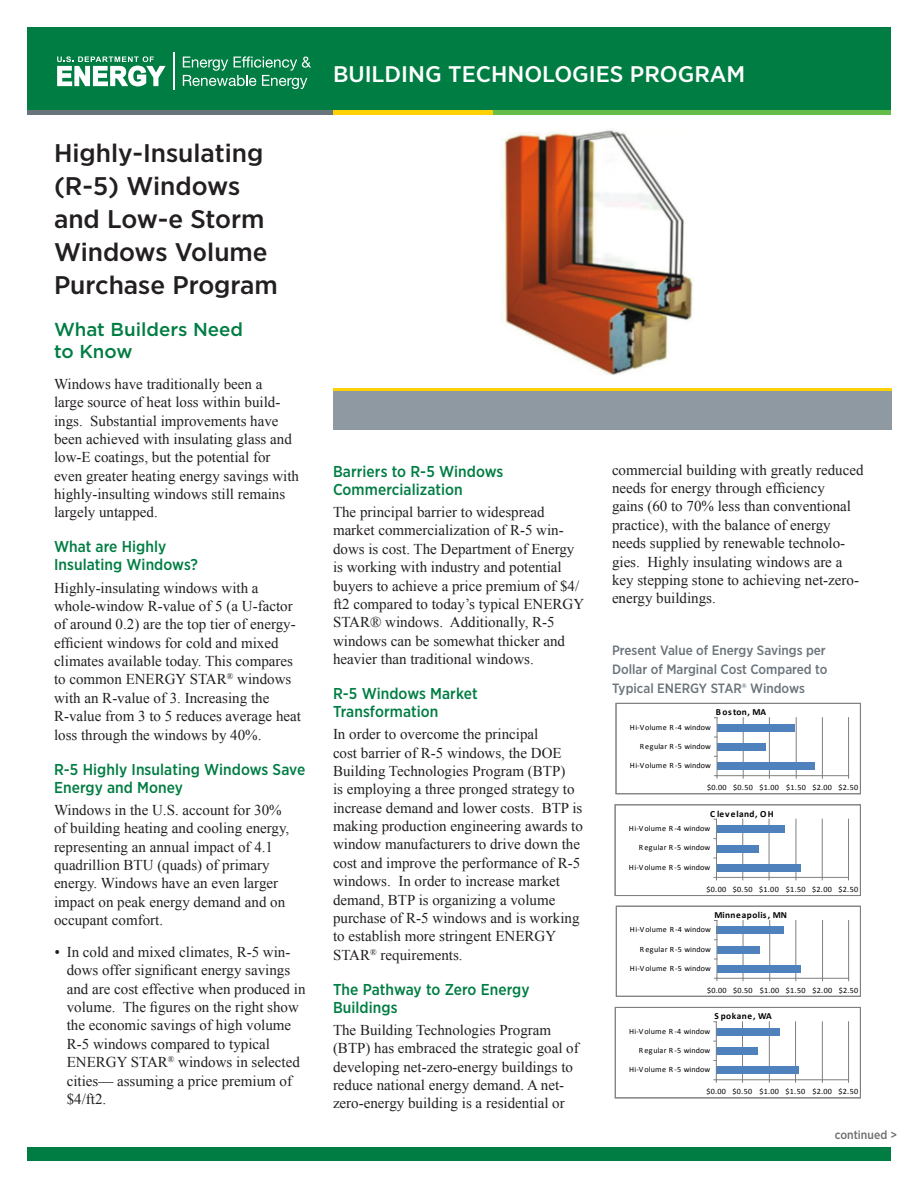
<style>
.page{position:relative;width:918px;height:1188px;background:#fff}
.page>*{position:absolute;margin:0;border:0;box-sizing:border-box;transform-origin:0 0}
.fact_sheet_title{font:500 25.5px/33px "Gotham Narrow";color:#231f20;scale:1.1 1}
.program_name{font:500 22.65px "Gotham Narrow";color:#fff;scale:1.1 1}
.subhead_1{font:500 18.75px/22.5px "Gotham";color:#007d43}
.subhead_2{font:500 15.75px/18px "Gotham Narrow";letter-spacing:.005em;color:#007d43}
.body_text{font:15px/18.3px "Times New Roman";color:#231f20}
.body_text_bullets{font:15px/18.3px "Times New Roman";color:#231f20}
.t1{font:500 13.5px/19.2px "Gotham Narrow";color:#6a747b}
.continued{font:500 12px "Gotham Narrow";color:#6c6d70}
.t2{font:700 9.45px "Calibri";letter-spacing:.08em;color:#000}
.t3{font:700 9.3px "Calibri";letter-spacing:.06em;color:#000}
.t4{font:700 9.3px "Calibri";letter-spacing:.04em;color:#000}
.t5{font:8.1px "Calibri";letter-spacing:.015em;color:#000}
.s1{font-family:"Gotham Narrow";font-weight:500;font-size:14.25px}
</style>
<div class="page">
<div style="left:333px;top:391px;width:558px;height:39px;background:#8f99a1"></div>
<hr style="left:333px;top:389px;width:558px;height:2px;background:#fed105">
<div style="left:27px;top:27px;width:864px;height:84px;background:#007d43"></div>
<div style="left:27px;top:110px;width:311px;height:5px;background:#6a747b"></div>
<div style="left:333px;top:110px;width:161px;height:5px;background:#fed105"></div>
<div style="left:494px;top:110px;width:397px;height:5px;background:#67bd4a"></div>
<svg style="left:57px;top:56px;width:109px;height:30px"></svg>
<hr style="left:174px;top:53px;width:1px;height:37px;background:#fff">
<svg style="left:183px;top:56px;width:128px;height:33px"></svg>
<img style="left:501px;top:130px;width:192px;height:245px">
<hr style="left:743px;top:819px;width:1px;height:58px;background:#808080">
<hr style="left:769px;top:819px;width:1px;height:58px;background:#808080">
<hr style="left:796px;top:819px;width:1px;height:58px;background:#808080">
<hr style="left:822px;top:819px;width:1px;height:58px;background:#808080">
<hr style="left:848px;top:819px;width:1px;height:58px;background:#808080">
<div style="left:716px;top:864px;width:85px;height:8px;background:#4f81bd"></div>
<div style="left:716px;top:845px;width:43px;height:7px;background:#4f81bd"></div>
<div style="left:716px;top:825px;width:69px;height:8px;background:#4f81bd"></div>
<hr style="left:716px;top:877px;width:133px;height:1px;background:#808080">
<hr style="left:716px;top:819px;width:1px;height:58px;background:#808080">
<div style="left:615px;top:805px;width:245px;height:91px;border:1px solid #808080"></div>
<hr style="left:743px;top:718px;width:1px;height:58px;background:#808080">
<hr style="left:769px;top:718px;width:1px;height:58px;background:#808080">
<hr style="left:796px;top:718px;width:1px;height:58px;background:#808080">
<hr style="left:822px;top:718px;width:1px;height:58px;background:#808080">
<hr style="left:848px;top:718px;width:1px;height:58px;background:#808080">
<div style="left:717px;top:763px;width:97px;height:7px;background:#4f81bd"></div>
<div style="left:717px;top:743px;width:49px;height:8px;background:#4f81bd"></div>
<div style="left:717px;top:724px;width:77px;height:7px;background:#4f81bd"></div>
<hr style="left:717px;top:775px;width:132px;height:1px;background:#808080">
<hr style="left:717px;top:718px;width:1px;height:58px;background:#808080">
<div style="left:616px;top:703px;width:244px;height:91px;border:1px solid #808080"></div>
<hr style="left:743px;top:921px;width:1px;height:57px;background:#808080">
<hr style="left:769px;top:921px;width:1px;height:57px;background:#808080">
<hr style="left:796px;top:921px;width:1px;height:57px;background:#808080">
<hr style="left:822px;top:921px;width:1px;height:57px;background:#808080">
<hr style="left:848px;top:921px;width:1px;height:57px;background:#808080">
<div style="left:717px;top:965px;width:84px;height:8px;background:#4f81bd"></div>
<div style="left:717px;top:946px;width:42px;height:7px;background:#4f81bd"></div>
<div style="left:717px;top:927px;width:67px;height:7px;background:#4f81bd"></div>
<hr style="left:717px;top:978px;width:132px;height:1px;background:#808080">
<hr style="left:717px;top:921px;width:1px;height:57px;background:#808080">
<div style="left:616px;top:906px;width:244px;height:90px;border:1px solid #808080"></div>
<hr style="left:742px;top:1022px;width:1px;height:58px;background:#808080">
<hr style="left:769px;top:1022px;width:1px;height:58px;background:#808080">
<hr style="left:795px;top:1022px;width:1px;height:58px;background:#808080">
<hr style="left:822px;top:1022px;width:1px;height:58px;background:#808080">
<hr style="left:848px;top:1022px;width:1px;height:58px;background:#808080">
<div style="left:716px;top:1067px;width:83px;height:7px;background:#4f81bd"></div>
<div style="left:716px;top:1047px;width:41px;height:8px;background:#4f81bd"></div>
<div style="left:716px;top:1028px;width:64px;height:8px;background:#4f81bd"></div>
<hr style="left:716px;top:1080px;width:133px;height:1px;background:#808080">
<hr style="left:716px;top:1022px;width:1px;height:58px;background:#808080">
<div style="left:615px;top:1007px;width:245px;height:91px;border:1px solid #808080"></div>
<div style="left:27px;top:1148px;width:864px;height:13px;background:#007d43"></div>
<p class="fact_sheet_title" style="left:54px;top:136px;width:205px">Highly-Insulating (R-5) Windows and Low-e Storm<br>Windows Volume<br>Purchase Program</p>
<p class="subhead_1" style="left:54px;top:318px;width:191px">What Builders Need to Know</p>
<p class="body_text" style="left:54px;top:374px;width:247px">Windows have traditionally been a<br>large source of heat loss within build&shy;ings. Substantial improvements have been achieved with insulating glass and low-E coatings, but the potential for even greater heating energy savings with highly-insulting windows still remains largely untapped.</p>
<p class="subhead_2" style="left:54px;top:538px;width:145px">What are Highly<br>Insulating Windows?</p>
<p class="body_text" style="left:54px;top:578px;width:249px">Highly-insulating windows with a whole-window R-value of 5 (a U-factor of around 0.2) are the top tier of energy&shy;efficient windows for cold and mixed climates available today. This compares to common ENERGY STAR<sup>®</sup> windows with an R-value of 3. Increasing the R-value from 3 to 5 reduces average heat loss through the windows by 40%.</p>
<p class="subhead_2" style="left:54px;top:760px;width:253px">R-5 Highly Insulating Windows Save<br>Energy and Money</p>
<p class="body_text" style="left:54px;top:800px;width:237px">Windows in the U.S. account for 30% of building heating and cooling energy, representing an annual impact of 4.1 quadrillion BTU (quads) of primary energy. Windows have an even larger impact on peak energy demand and on occupant comfort.</p>
<p class="body_text_bullets" style="left:67px;top:943px;width:240px;text-indent:-13px"><span class="s1">•</span> In cold and mixed climates, R-5 win&shy;dows offer significant energy savings and are cost effective when produced in volume. The figures on the right show the economic savings of high volume<br>R-5 windows compared to typical<br>ENERGY STAR<sup>®</sup> windows in selected cities— assuming a price premium of $4/ft2.</p>
<p class="program_name" style="left:333px;top:60px;width:376px">BUILDING TECHNOLOGIES PROGRAM</p>
<p class="subhead_2" style="left:333px;top:462px;width:172px">Barriers to R-5 Windows<br>Commercialization</p>
<p class="body_text" style="left:333px;top:503px;width:253px">The principal barrier to widespread market commercialization of R-5 win&shy;dows is cost. The Department of Energy is working with industry and potential buyers to achieve a price premium of $4/ ft2 compared to today’s typical ENERGY STAR® windows. Additionally, R-5 windows can be somewhat thicker and heavier than traditional windows.</p>
<p class="subhead_2" style="left:333px;top:684px;width:146px">R-5 Windows Market<br>Transformation</p>
<p class="body_text" style="left:333px;top:725px;width:251px">In order to overcome the principal<br>cost barrier of R-5 windows, the DOE Building Technologies Program (BTP)<br>is employing a three pronged strategy to increase demand and lower costs. BTP is making production engineering awards to window manufacturers to drive down the cost and improve the performance of R-5 windows. In order to increase market demand, BTP is organizing a volume purchase of R-5 windows and is working to establish more stringent ENERGY STAR<sup>®</sup> requirements.</p>
<p class="subhead_2" style="left:333px;top:980px;width:198px">The Pathway to Zero Energy<br>Buildings</p>
<p class="body_text" style="left:333px;top:1020px;width:247px">The Building Technologies Program (BTP) has embraced the strategic goal of developing net-zero-energy buildings to reduce national energy demand. A net&shy;zero-energy building is a residential or</p>
<p class="body_text" style="left:612px;top:460px;width:253px">commercial building with greatly reduced needs for energy through efficiency<br>gains (60 to 70% less than conventional practice), with the balance of energy needs supplied by renewable technolo&shy;gies. Highly insulating windows are a key stepping stone to achieving net-zero&shy;energy buildings.</p>
<p class="t1" style="left:612px;top:641px;width:217px">Present Value of Energy Savings per<br>Dollar of Marginal Cost Compared to<br>Typical ENERGY STAR® Windows</p>
<p class="t3" style="left:716px;top:706px;width:52px">Boston, MA</p>
<p class="t5" style="left:630px;top:722px;width:83px">Hi-V olume R -4 window</p>
<p class="t5" style="left:640px;top:741px;width:73px">R egular R -5 window</p>
<p class="t5" style="left:630px;top:760px;width:83px">Hi-V olume R -5 window</p>
<p class="t5" style="left:707px;top:782px;width:153px">$0.00 $0.50 $1.00 $1.50 $2.00 $2.50</p>
<p class="t2" style="left:710px;top:808px;width:65px">C leveland, OH</p>
<p class="t5" style="left:629px;top:823px;width:83px">Hi-V olume R -4 window</p>
<p class="t5" style="left:639px;top:843px;width:73px">R egular R -5 window</p>
<p class="t5" style="left:629px;top:862px;width:83px">Hi-V olume R -5 window</p>
<p class="t5" style="left:706px;top:884px;width:153px">$0.00 $0.50 $1.00 $1.50 $2.00 $2.50</p>
<p class="t4" style="left:714px;top:909px;width:74px">Minneapolis, MN</p>
<p class="t5" style="left:630px;top:925px;width:82px">Hi-V olume R -4 window</p>
<p class="t5" style="left:640px;top:944px;width:72px">R egular R -5 window</p>
<p class="t5" style="left:630px;top:963px;width:82px">Hi-V olume R -5 window</p>
<p class="t5" style="left:707px;top:985px;width:153px">$0.00 $0.50 $1.00 $1.50 $2.00 $2.50</p>
<p class="t3" style="left:714px;top:1010px;width:59px">S pokane, WA</p>
<p class="t5" style="left:629px;top:1026px;width:83px">Hi-V olume R -4 window</p>
<p class="t5" style="left:639px;top:1045px;width:73px">R egular R -5 window</p>
<p class="t5" style="left:629px;top:1065px;width:83px">Hi-V olume R -5 window</p>
<p class="t5" style="left:706px;top:1086px;width:153px">$0.00 $0.50 $1.00 $1.50 $2.00 $2.50</p>
<p class="continued" style="left:835px;top:1128px;width:64px">continued &gt;</p>
</div>
